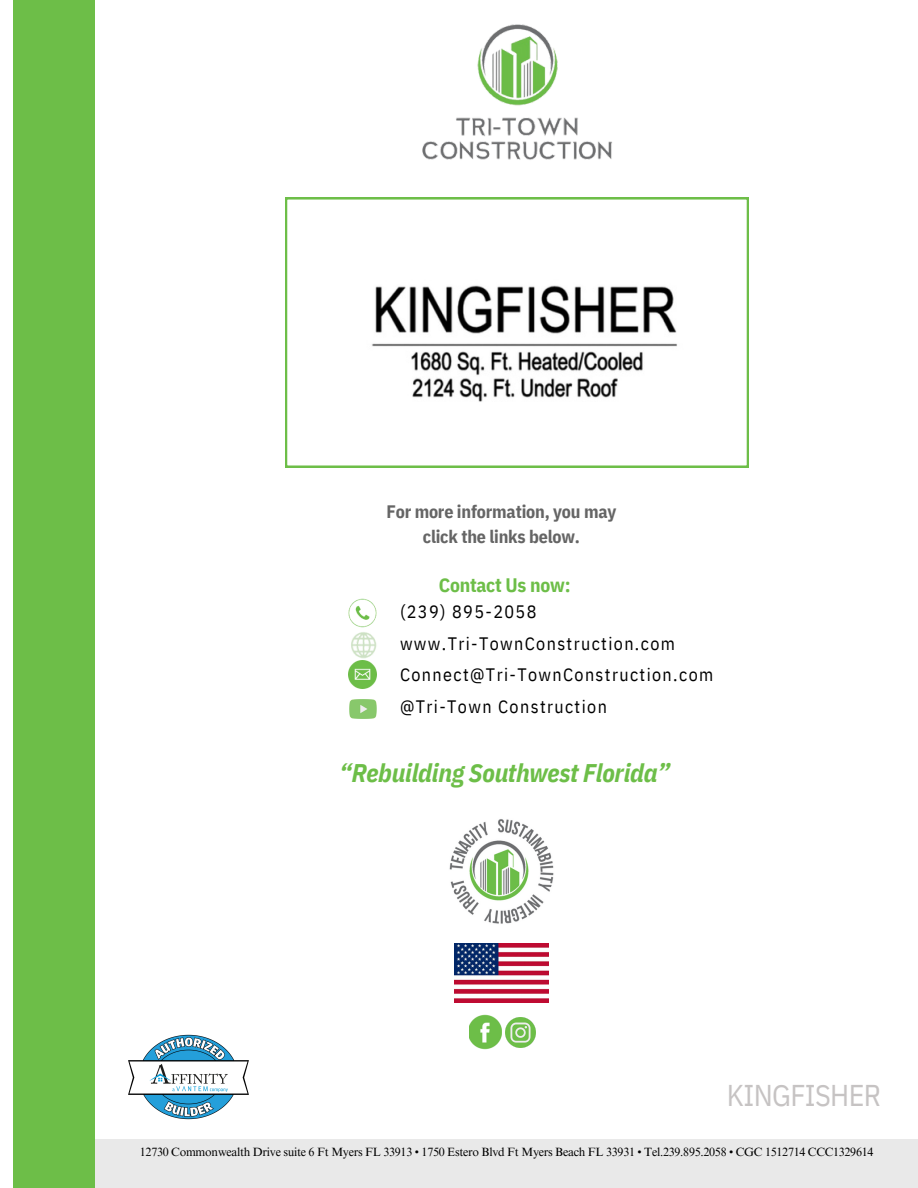
<style>
.page{position:relative;width:918px;height:1188px;background:#fff}
.page>*{position:absolute;margin:0;border:0;box-sizing:border-box;transform-origin:0 0}
.t1{font:30px "IBM Plex Sans Cond";letter-spacing:-.02em;color:#c6c3c3}
.t2{font:italic 700 25.5px "IBM Plex Sans Cond";letter-spacing:-.01em;color:#6dbe48}
.t3{font:700 19.5px "IBM Plex Sans Cond";letter-spacing:-.01em;color:#6dbe48}
.t4{font:18px "IBM Plex Sans Cond";letter-spacing:.075em;color:#000}
.t5{font:700 18px/24.8px "IBM Plex Sans Cond";letter-spacing:-.01em;color:#656565;text-align:center}
.t6{font:12px "Times NRMT Pro";letter-spacing:-.02em;color:#000}
</style>
<div class="page">
<img style="left:128px;top:1034px;width:121px;height:86px">
<img style="left:422px;top:24px;width:190px;height:136px">
<svg style="left:285px;top:197px;width:464px;height:270px"></svg>
<img style="left:348px;top:598px;width:29px;height:30px">
<img style="left:351px;top:632px;width:26px;height:27px">
<img style="left:349px;top:661px;width:28px;height:28px">
<img style="left:349px;top:699px;width:27px;height:19px">
<img style="left:449px;top:819px;width:105px;height:125px">
<img style="left:454px;top:944px;width:95px;height:58px">
<img style="left:469px;top:1014px;width:33px;height:36px">
<img style="left:505px;top:1017px;width:31px;height:31px">
<div style="left:14px;top:0;width:81px;height:1188px;background:#6dbe48"></div>
<div style="left:95px;top:1139px;width:823px;height:49px;background:#e9e9e9"></div>
<p class="t5" style="left:386px;top:499px;width:231px">For more information, you may click the links below.</p>
<p class="t3" style="left:439px;top:572px;width:133px">Contact Us now:</p>
<p class="t4" style="left:400px;top:600px;width:138px">(239) 895-2058</p>
<p class="t4" style="left:400px;top:631px;width:277px">www.Tri-TownConstruction.com</p>
<p class="t4" style="left:400px;top:663px;width:315px">Connect@Tri-TownConstruction.com</p>
<p class="t4" style="left:400px;top:694px;width:208px">@Tri-Town Construction</p>
<p class="t2" style="left:339px;top:756px;width:332px">“Rebuilding Southwest Florida”</p>
<p class="t1" style="left:727px;top:1075px;width:156px">KINGFISHER</p>
<p class="t6" style="left:140px;top:1148px;width:735px">12730 Commonwealth Drive suite 6 Ft Myers FL 33913 • 1750 Estero Blvd Ft Myers Beach FL 33931 • Tel.239.895.2058 • CGC 1512714 CCC1329614</p>
</div>
